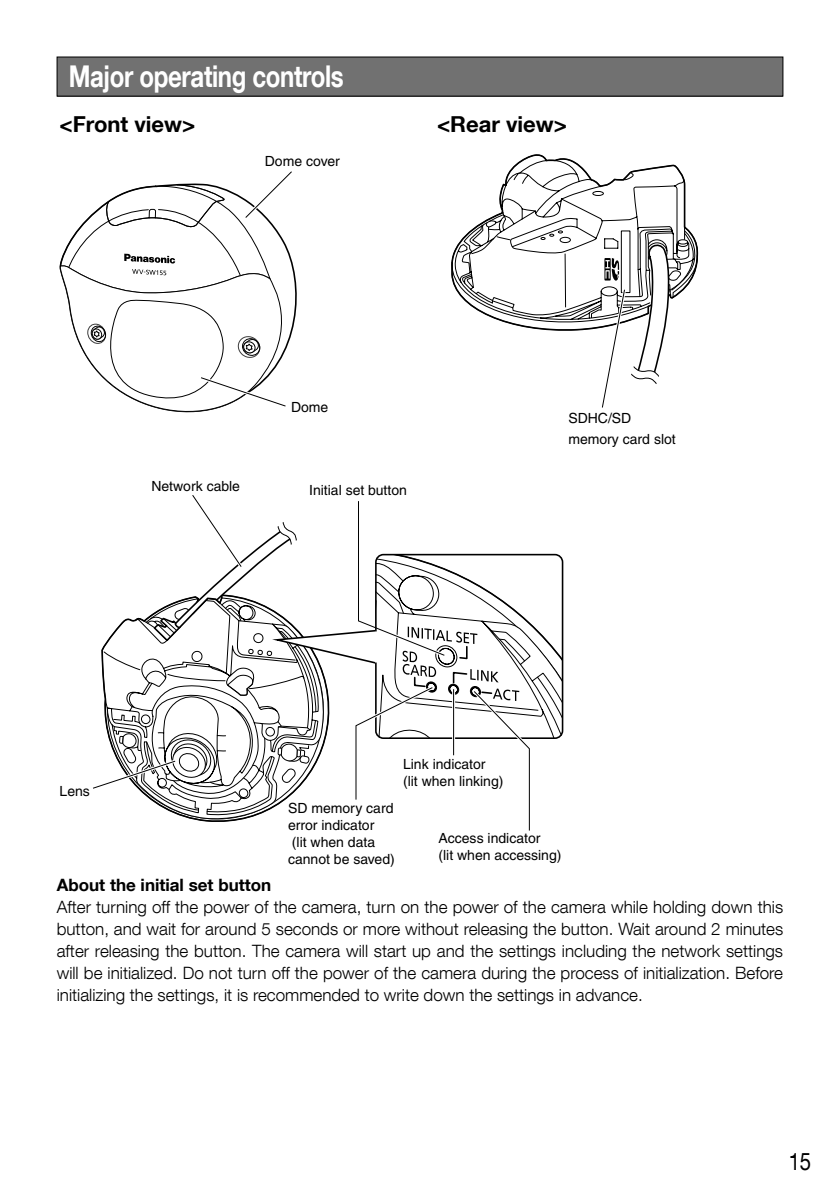
<style>
.page{position:relative;width:840px;height:1191px;background:#fff}
.page>*{position:absolute;margin:0;border:0;box-sizing:border-box;transform-origin:0 0}
.t1{font:700 30px "Helvetica Neue LT Com";letter-spacing:-.015em;color:#fff;scale:.8 1}
.t2{font:24px "Helvetica Neue LT Com";color:#000;scale:.85 1}
.t3{font:700 22px "Helvetica Neue LT Com";color:#000}
.t4{font:300 17px/22px "Helvetica Neue LT Com";color:#000;text-align:justify}
.t5{font:700 17px "Helvetica Neue LT Com";color:#000}
.t6{font:14px/16.8px "Helvetica";color:#000}
</style>
<div class="page">
<div style="left:57px;top:57px;width:725px;height:39px;background:#717171"></div>
<div style="left:57px;top:57px;width:725px;height:39px;border:1px solid #000"></div>
<svg style="left:60px;top:171px;width:237px;height:242px"></svg>
<svg style="left:516px;top:154px;width:62px;height:10px"></svg>
<svg style="left:451px;top:164px;width:246px;height:244px"></svg>
<svg style="left:93px;top:495px;width:469px;height:336px"></svg>
<hr style="left:452px;top:689px;width:3px;height:67px;background:#fff">
<hr style="left:453px;top:689px;width:1px;height:66px;background:#000">
<h1 class="t1" style="left:69px;top:58px;width:345px">Major operating controls</h1>
<p class="t3" style="left:60px;top:111px;width:137px">&lt;Front view&gt;</p>
<p class="t3" style="left:437px;top:111px;width:131px">&lt;Rear view&gt;</p>
<p class="t6" style="left:265px;top:153px;width:76px">Dome cover</p>
<p class="t6" style="left:291px;top:398px;width:39px">Dome</p>
<p class="t6" style="left:151px;top:478px;width:90px">Network cable</p>
<p class="t6" style="left:309px;top:481px;width:99px">Initial set button</p>
<p class="t6" style="left:568px;top:407px;width:109px;line-height:21.6px">SDHC/SD memory card slot</p>
<p class="t6" style="left:60px;top:782px;width:32px">Lens</p>
<p class="t6" style="left:288px;top:800px;width:108px">SD memory card error indicator<br>(lit when data cannot be saved)</p>
<p class="t6" style="left:403px;top:755px;width:102px">Link indicator (lit when linking)</p>
<p class="t6" style="left:438px;top:830px;width:124px">Access indicator<br>(lit when accessing)</p>
<p class="t5" style="left:57px;top:874px;width:216px">About the initial set button</p>
<p class="t4" style="left:57px;top:895px;width:727px">After turning off the power of the camera, turn on the power of the camera while holding down this button, and wait for around 5 seconds or more without releasing the button. Wait around 2 minutes after releasing the button. The camera will start up and the settings including the network settings will be initialized. Do not turn off the power of the camera during the process of initialization. Before initializing the settings, it is recommended to write down the settings in advance.</p>
<h2 class="t2" style="left:788px;top:1146px;width:28px">15</h2>
</div>
